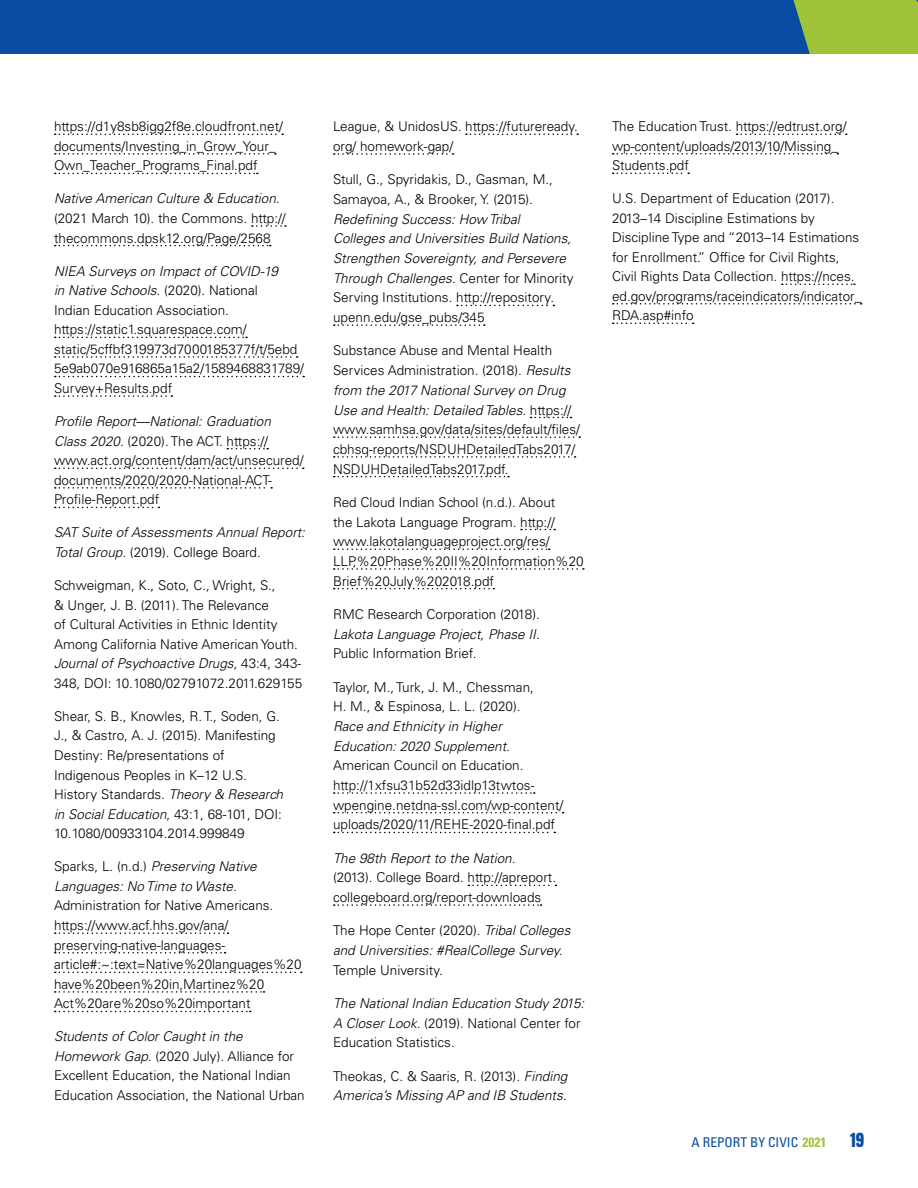
<style>
.page{position:relative;width:918px;height:1188px;background:#fff}
.page>*{position:absolute;margin:0;border:0;box-sizing:border-box;transform-origin:0 0}
.t1{font:16.5px "Anton";color:#084da1}
.t2{font:300 13.5px/19.5px "Univers LT Std";color:#000}
.t3{font:italic 300 13.5px/19.6px "Univers LT Std";color:#000}
.t4{font:condensed 13.5px "Univers LT Std";color:#084da1}
.s1{font-style:italic}
.s2{font-style:normal}
.s3{font-weight:700;color:#9fc43a}
</style>
<div class="page">
<div style="left:0;top:0;width:918px;height:54px;background:#084da1"></div>
<svg style="left:793px;top:0;width:125px;height:54px;background:#94bb41"></svg>
<svg style="left:55px;top:134px;width:228px;height:1px"></svg>
<svg style="left:55px;top:153px;width:221px;height:2px"></svg>
<svg style="left:55px;top:173px;width:203px;height:1px"></svg>
<svg style="left:252px;top:225px;width:34px;height:2px"></svg>
<svg style="left:55px;top:245px;width:216px;height:1px"></svg>
<svg style="left:55px;top:337px;width:192px;height:1px"></svg>
<svg style="left:55px;top:356px;width:243px;height:2px"></svg>
<svg style="left:55px;top:376px;width:249px;height:1px"></svg>
<svg style="left:55px;top:395px;width:117px;height:2px"></svg>
<svg style="left:227px;top:448px;width:41px;height:1px"></svg>
<svg style="left:55px;top:468px;width:249px;height:1px"></svg>
<svg style="left:55px;top:487px;width:217px;height:2px"></svg>
<svg style="left:55px;top:507px;width:104px;height:1px"></svg>
<svg style="left:55px;top:932px;width:174px;height:2px"></svg>
<svg style="left:55px;top:952px;width:171px;height:2px"></svg>
<svg style="left:55px;top:972px;width:247px;height:1px"></svg>
<svg style="left:55px;top:991px;width:210px;height:2px"></svg>
<svg style="left:55px;top:1011px;width:196px;height:1px"></svg>
<svg style="left:466px;top:134px;width:112px;height:1px"></svg>
<svg style="left:334px;top:153px;width:120px;height:2px"></svg>
<svg style="left:457px;top:305px;width:97px;height:1px"></svg>
<svg style="left:334px;top:324px;width:151px;height:2px"></svg>
<svg style="left:531px;top:417px;width:41px;height:1px"></svg>
<svg style="left:334px;top:436px;width:246px;height:2px"></svg>
<svg style="left:334px;top:456px;width:242px;height:2px"></svg>
<svg style="left:334px;top:476px;width:175px;height:1px"></svg>
<svg style="left:521px;top:529px;width:34px;height:1px"></svg>
<svg style="left:334px;top:548px;width:216px;height:2px"></svg>
<svg style="left:334px;top:568px;width:250px;height:2px"></svg>
<svg style="left:334px;top:588px;width:160px;height:1px"></svg>
<svg style="left:334px;top:792px;width:201px;height:2px"></svg>
<svg style="left:334px;top:812px;width:230px;height:1px"></svg>
<svg style="left:334px;top:832px;width:221px;height:1px"></svg>
<svg style="left:468px;top:885px;width:88px;height:1px"></svg>
<svg style="left:334px;top:904px;width:208px;height:2px"></svg>
<svg style="left:737px;top:134px;width:110px;height:1px"></svg>
<svg style="left:613px;top:153px;width:225px;height:2px"></svg>
<svg style="left:613px;top:173px;width:76px;height:1px"></svg>
<svg style="left:782px;top:284px;width:73px;height:1px"></svg>
<svg style="left:613px;top:303px;width:249px;height:2px"></svg>
<svg style="left:613px;top:323px;width:81px;height:1px"></svg>
<p class="t2" style="left:54px;top:117px;width:230px">https://d1y8sb8igg2f8e.cloudfront.net/ documents/Investing_in_Grow_Your_<br>Own_Teacher_Programs_Final.pdf</p>
<p class="t3" style="left:54px;top:189px;width:227px">Native American Culture &amp; Education.</p>
<p class="t2" style="left:54px;top:208px;width:233px">(2021 March 10). the Commons. http:// thecommons.dpsk12.org/Page/2568</p>
<p class="t2" style="left:54px;top:261px;width:251px"><span class="s1">NIEA Surveys on Impact of COVID-19<br>in Native Schools</span>. (2020). National<br>Indian Education Association. https://static1.squarespace.com/ static/5cffbf319973d7000185377f/t/5ebd 5e9ab070e916865a15a2/1589468831789/ Survey+Results.pdf</p>
<p class="t2" style="left:54px;top:412px;width:251px"><span class="s1">Profile Report—National: Graduation Class 2020.</span> (2020). The ACT. https:// www.act.org/content/dam/act/unsecured/ documents/2020/2020-National-ACT-Profile-Report.pdf</p>
<p class="t3" style="left:54px;top:523px;width:253px">SAT Suite of Assessments Annual Report:<br>Total Group. <span class="s2">(2019). College Board.</span></p>
<p class="t2" style="left:54px;top:575px;width:250px">Schweigman, K., Soto, C., Wright, S.,<br>&amp; Unger, J. B. (2011). The Relevance<br>of Cultural Activities in Ethnic Identity Among California Native American Youth.<br><span class="s1">Journal of Psychoactive Drugs,</span> 43:4, 343- 348, DOI: 10.1080/02791072.2011.629155</p>
<p class="t2" style="left:54px;top:706px;width:230px">Shear, S. B., Knowles, R. T., Soden, G.<br>J., &amp; Castro, A. J. (2015). Manifesting Destiny: Re/presentations of Indigenous Peoples in K–12 U.S.<br>History Standards. <span class="s1">Theory &amp; Research in Social Education</span>, 43:1, 68-101, DOI:<br>10.1080/00933104.2014.999849</p>
<p class="t3" style="left:54px;top:857px;width:204px"><span class="s2">Sparks, L. (n.d.)</span> Preserving Native<br>Languages: No Time to Waste.</p>
<p class="t2" style="left:54px;top:896px;width:249px">Administration for Native Americans. https://www.acf.hhs.gov/ana/ preserving-native-languages&shy;article#:~:text=Native%20languages%20 have%20been%20in,Martinez%20<br>Act%20are%20so%20important</p>
<p class="t2" style="left:54px;top:1027px;width:252px"><span class="s1">Students of Color Caught in the Homework Gap.</span> (2020 July). Alliance for Excellent Education, the National Indian Education Association, the National Urban</p>
<p class="t2" style="left:333px;top:117px;width:246px">League, &amp; UnidosUS. https://futureready. org/ homework-gap/</p>
<p class="t2" style="left:333px;top:170px;width:221px">Stull, G., Spyridakis, D., Gasman, M.,<br>Samayoa, A., &amp; Brooker, Y. (2015).</p>
<p class="t3" style="left:333px;top:209px;width:242px">Redefining Success: How Tribal Colleges and Universities Build Nations, Strengthen Sovereignty, and Persevere Through Challenges. <span class="s2">Center for Minority Serving Institutions. http://repository. upenn.edu/gse_pubs/345</span></p>
<p class="t2" style="left:333px;top:341px;width:249px">Substance Abuse and Mental Health Services Administration. (2018). <span class="s1">Results from the 2017 National Survey on Drug Use and Health: Detailed Tables</span>. https:// www.samhsa.gov/data/sites/default/files/ cbhsq-reports/NSDUHDetailedTabs2017/ NSDUHDetailedTabs2017.pdf.</p>
<p class="t2" style="left:333px;top:492px;width:252px">Red Cloud Indian School (n.d.). About<br>the Lakota Language Program. http:// www.lakotalanguageproject.org/res/ LLP,%20Phase%20II%20Information%20<br>Brief%20July%202018.pdf</p>
<p class="t2" style="left:333px;top:604px;width:208px">RMC Research Corporation (2018).</p>
<p class="t3" style="left:333px;top:624px;width:208px">Lakota Language Project, Phase II.</p>
<p class="t2" style="left:333px;top:644px;width:145px">Public Information Brief.</p>
<p class="t2" style="left:333px;top:677px;width:202px">Taylor, M., Turk, J. M., Chessman,<br>H. M., &amp; Espinosa, L. L. (2020).</p>
<p class="t3" style="left:333px;top:717px;width:179px">Race and Ethnicity in Higher<br>Education: 2020 Supplement.</p>
<p class="t2" style="left:333px;top:756px;width:232px">American Council on Education. http://1xfsu31b52d33idlp13twtos&shy;wpengine.netdna-ssl.com/wp-content/ uploads/2020/11/REHE-2020-final.pdf</p>
<p class="t3" style="left:333px;top:848px;width:184px">The 98th Report to the Nation.</p>
<p class="t2" style="left:333px;top:868px;width:225px">(2013). College Board. http://apreport. collegeboard.org/report-downloads</p>
<p class="t3" style="left:333px;top:921px;width:239px"><span class="s2">The Hope Center (2020).</span> Tribal Colleges and Universities: #RealCollege Survey.</p>
<p class="t2" style="left:333px;top:960px;width:111px">Temple University.</p>
<p class="t3" style="left:333px;top:994px;width:253px">The National Indian Education Study 2015:<br>A Closer Look. <span class="s2">(2019). National Center for<br>Education Statistics.</span></p>
<p class="t3" style="left:333px;top:1066px;width:236px"><span class="s2">Theokas, C. &amp; Saaris, R. (2013).</span> Finding<br>America’s Missing AP and IB Students.</p>
<p class="t2" style="left:612px;top:117px;width:236px">The Education Trust. https://edtrust.org/ wp-content/uploads/2013/10/Missing_<br>Students.pdf</p>
<p class="t2" style="left:612px;top:189px;width:251px">U.S. Department of Education (2017).<br>2013–14 Discipline Estimations by Discipline Type and “2013–14 Estimations for Enrollment.” Office for Civil Rights, Civil Rights Data Collection. https://nces. ed.gov/programs/raceindicators/indicator_ RDA.asp#info</p>
<p class="t4" style="left:692px;top:1133px;width:136px">A REPORT BY CIVIC <span class="s3">2021</span></p>
<p class="t1" style="left:850px;top:1131px;width:15px">19</p>
</div>
